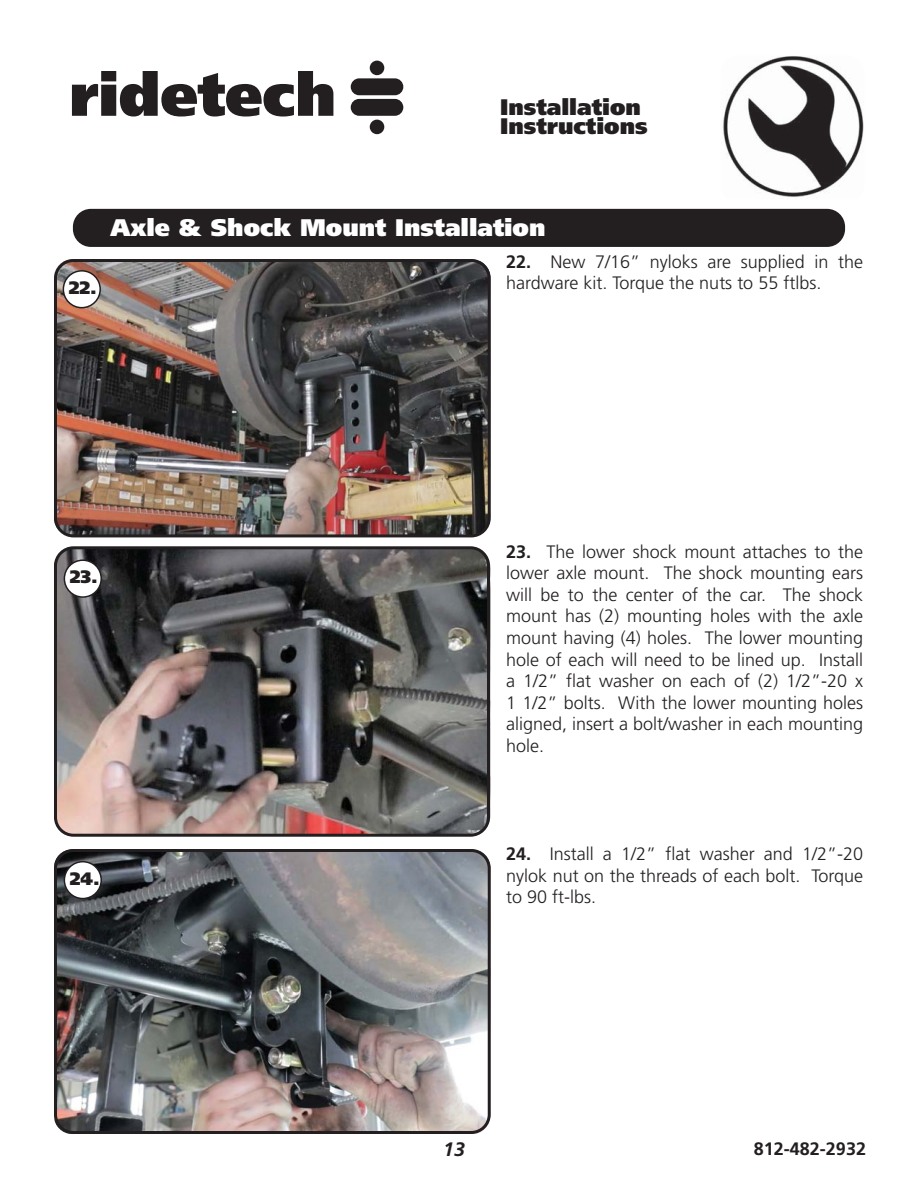
<style>
.page{position:relative;width:918px;height:1188px;background:#fff}
.page>*{position:absolute;margin:0;border:0;box-sizing:border-box;transform-origin:0 0}
.t1{font:900 24px "Frutiger LT Pro";color:#fff}
.t2{font:900 22.5px/19.5px "Frutiger LT Pro";color:#231f20}
.t3{font:italic 700 19.5px "Frutiger LT Pro";color:#231f20}
.t4{font:300 18px/21.6px "Frutiger LT Pro";color:#231f20;text-align:justify}
.t5{font:700 18px "Frutiger LT Pro";color:#231f20}
.t6{font:900 18px "Frutiger LT Pro";color:#231f20}
.s1{font-weight:700}
</style>
<div class="page">
<img style="left:723px;top:56px;width:141px;height:141px">
<svg style="left:72px;top:71px;width:261px;height:46px"></svg>
<div style="left:351px;top:78px;width:52px;height:17px;background:#231f20;border-radius:8px"></div>
<div style="left:351px;top:99px;width:52px;height:17px;background:#231f20;border-radius:8px"></div>
<div style="left:370px;top:61px;width:14px;height:14px;background:#231f20;border-radius:50%"></div>
<div style="left:370px;top:120px;width:14px;height:14px;background:#231f20;border-radius:50%"></div>
<img style="left:54px;top:849px;width:436px;height:285px;border-radius:18px">
<img style="left:54px;top:549px;width:436px;height:285px;border-radius:18px">
<img style="left:54px;top:259px;width:436px;height:277px;border-radius:18px">
<div style="left:54px;top:259px;width:437px;height:278px;border:3px solid #231f20;border-radius:18px"></div>
<div style="left:73px;top:209px;width:772px;height:38px;background:#231f20;border-radius:18px"></div>
<div style="left:54px;top:546px;width:436px;height:291px;border:3px solid #231f20;border-radius:18px"></div>
<div style="left:54px;top:849px;width:437px;height:285px;border:3px solid #231f20;border-radius:18px"></div>
<div style="left:63px;top:271px;width:37px;height:37px;background:#fff;border-radius:50%"></div>
<div style="left:63px;top:270px;width:38px;height:38px;border:2px solid #231f20;border-radius:50%"></div>
<div style="left:64px;top:560px;width:37px;height:37px;background:#fff;border-radius:50%"></div>
<div style="left:64px;top:559px;width:38px;height:39px;border:2px solid #231f20;border-radius:50%"></div>
<div style="left:64px;top:862px;width:37px;height:37px;background:#fff;border-radius:50%"></div>
<div style="left:64px;top:861px;width:38px;height:38px;border:2px solid #231f20;border-radius:50%"></div>
<p class="t2" style="left:500px;top:98px;width:149px">Installation<br>Instructions</p>
<p class="t6" style="left:69px;top:280px;width:29px">22.</p>
<h1 class="t1" style="left:110px;top:217px;width:437px">Axle &amp; Shock Mount Installation</h1>
<p class="t4" style="left:506px;top:252px;width:358px"><span class="s1">22.</span> New 7/16” nyloks are supplied in the hardware kit. Torque the nuts to 55 ftlbs.</p>
<p class="t6" style="left:70px;top:569px;width:29px">23.</p>
<p class="t6" style="left:70px;top:871px;width:31px">24.</p>
<p class="t4" style="left:506px;top:542px;width:359px"><span class="s1">23.</span> The lower shock mount attaches to the lower axle mount. The shock mounting ears will be to the center of the car. The shock mount has (2) mounting holes with the axle mount having (4) holes. The lower mounting hole of each will need to be lined up. Install a 1/2” flat washer on each of (2) 1/2”-20 x 1 1/2” bolts. With the lower mounting holes aligned, insert a bolt/washer in each mounting hole.</p>
<p class="t4" style="left:506px;top:844px;width:358px"><span class="s1">24.</span> Install a 1/2” flat washer and 1/2”-20 nylok nut on the threads of each bolt. Torque to 90 ft-lbs.</p>
<p class="t3" style="left:443px;top:1138px;width:23px">13</p>
<p class="t5" style="left:754px;top:1141px;width:114px">812-482-2932</p>
</div>
